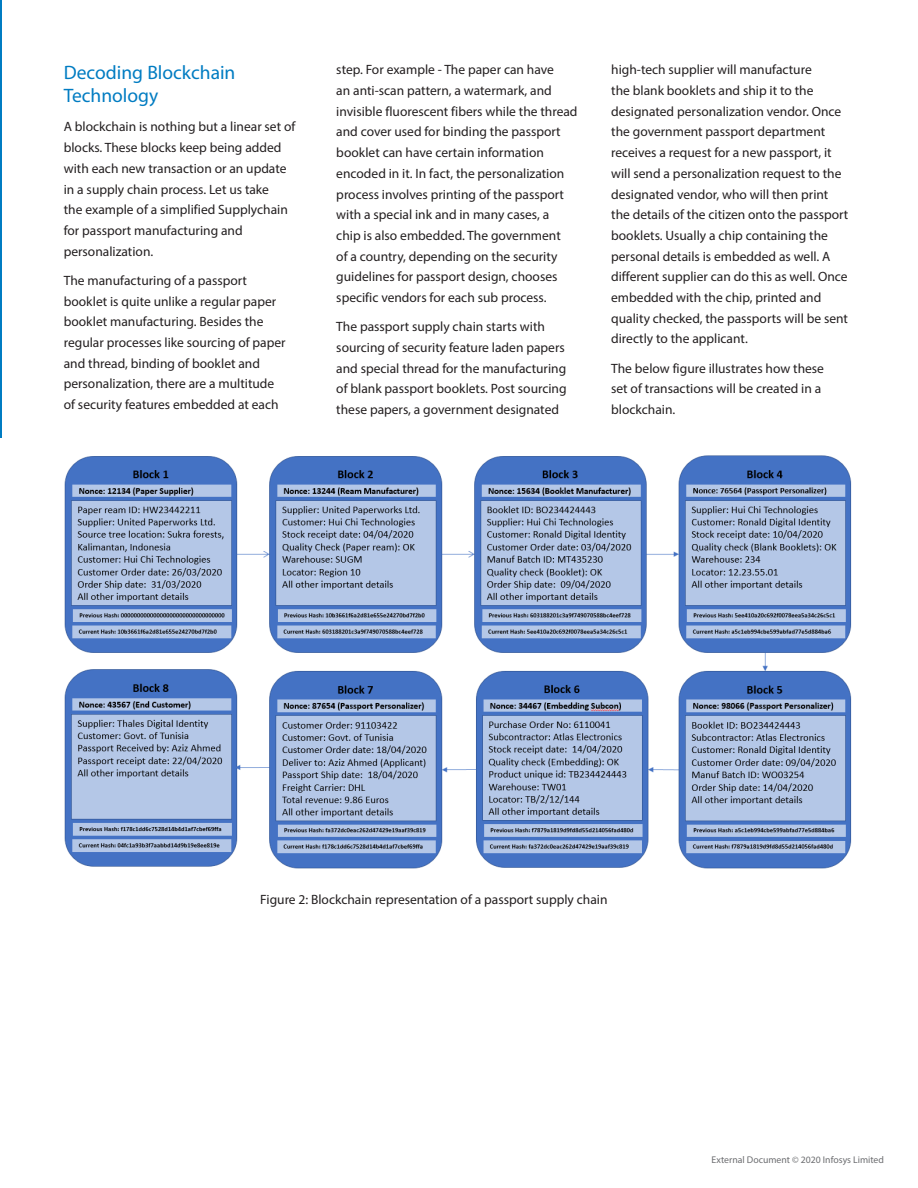
<style>
.page{position:relative;width:918px;height:1188px;background:#fff}
.page>*{position:absolute;margin:0;border:0;box-sizing:border-box;transform-origin:0 0}
.t1{font:19.5px/23.4px "Myriad Pro";color:#007cc2}
.t2{font:13.5px/20.7px "Myriad Pro";color:#231f20}
.t3{font:9.75px "Myriad Pro";color:#6c6d70}
</style>
<div class="page">
<hr style="left:0;top:0;width:1px;height:438px;background:#007cc2">
<img style="left:64px;top:455px;width:788px;height:414px">
<h1 class="t1" style="left:64px;top:60px;width:173px">Decoding Blockchain<br>Technology</h1>
<p class="t2" style="left:64px;top:116px;width:233px">A blockchain is nothing but a linear set of blocks. These blocks keep being added with each new transaction or an update in a supply chain process. Let us take<br>the example of a simplified Supplychain for passport manufacturing and personalization.</p>
<p class="t2" style="left:64px;top:270px;width:223px">The manufacturing of a passport booklet is quite unlike a regular paper booklet manufacturing. Besides the regular processes like sourcing of paper and thread, binding of booklet and personalization, there are a multitude of security features embedded at each</p>
<p class="t2" style="left:336px;top:59px;width:243px">step. For example - The paper can have<br>an anti-scan pattern, a watermark, and invisible fluorescent fibers while the thread and cover used for binding the passport booklet can have certain information encoded in it. In fact, the personalization process involves printing of the passport with a special ink and in many cases, a<br>chip is also embedded. The government<br>of a country, depending on the security guidelines for passport design, chooses specific vendors for each sub process.</p>
<p class="t2" style="left:336px;top:316px;width:232px">The passport supply chain starts with sourcing of security feature laden papers and special thread for the manufacturing of blank passport booklets. Post sourcing these papers, a government designated</p>
<p class="t2" style="left:611px;top:59px;width:239px">high-tech supplier will manufacture<br>the blank booklets and ship it to the designated personalization vendor. Once the government passport department receives a request for a new passport, it will send a personalization request to the designated vendor, who will then print the details of the citizen onto the passport booklets. Usually a chip containing the personal details is embedded as well. A different supplier can do this as well. Once embedded with the chip, printed and quality checked, the passports will be sent directly to the applicant.</p>
<p class="t2" style="left:611px;top:358px;width:214px">The below figure illustrates how these set of transactions will be created in a blockchain.</p>
<p class="t2" style="left:260px;top:889px;width:349px">Figure 2: Blockchain representation of a passport supply chain</p>
<p class="t3" style="left:712px;top:1154px;width:174px">External Document © 2020 Infosys Limited</p>
</div>
